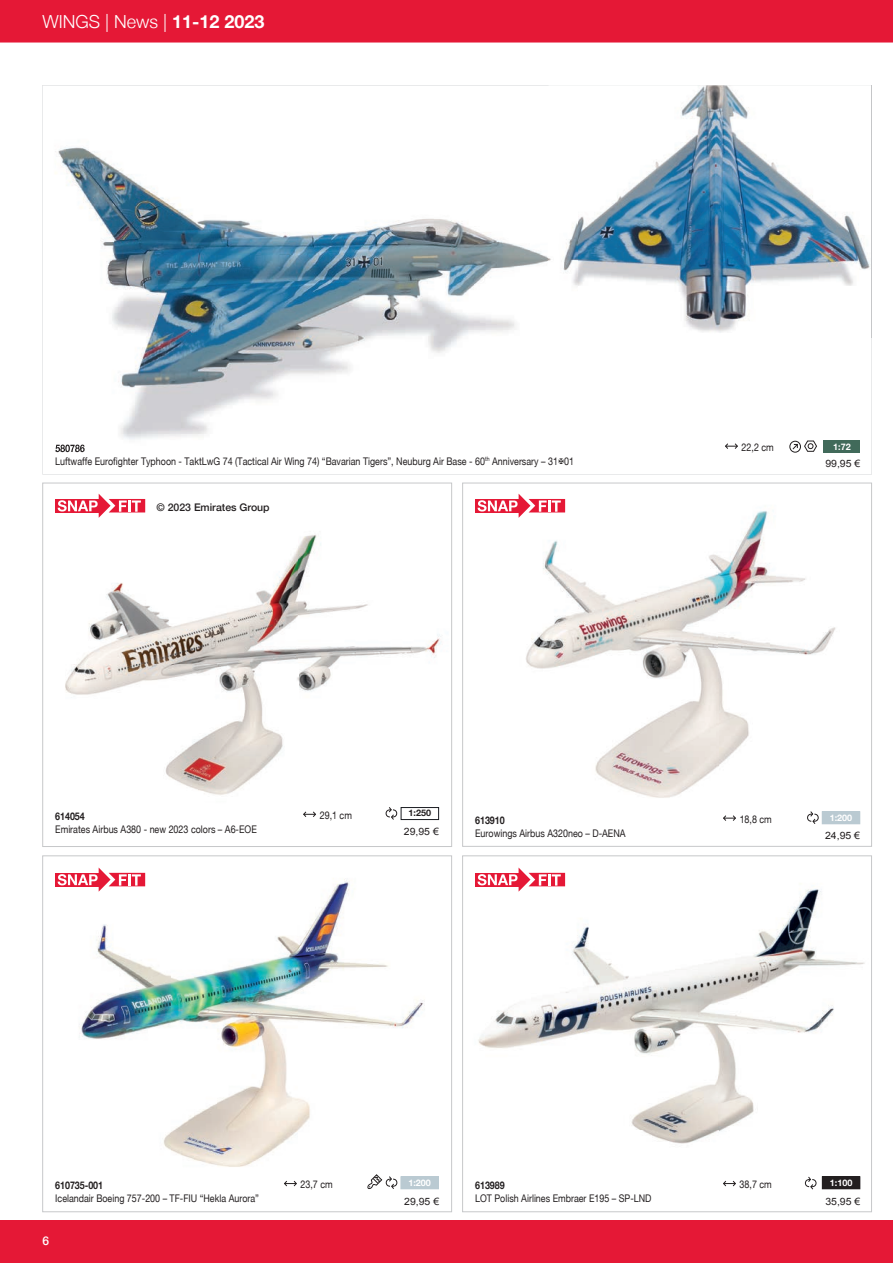
<style>
.page{position:relative;width:893px;height:1263px;background:#fff}
.page>*{position:absolute;margin:0;border:0;box-sizing:border-box;transform-origin:0 0}
.t1{font:300 18px "Helvetica Neue";color:#fff}
.t2{font:500 12px "Helvetica Neue";color:#fff}
.t3{font:10.5px/12.6px "Helvetica Neue";color:#231f20;scale:.85 1}
.t4{font:700 10.5px "Helvetica Neue";letter-spacing:-.005em;color:#231f20;scale:.85 1}
.t5{font:500 10.5px "Helvetica Neue";color:#231f20}
.t6{font:10.05px "Arial";color:#231f20;scale:1.04 1}
.t7{font:700 9px "Helvetica Neue";color:#fff}
.t8{font:700 9px "Helvetica Neue";color:#231f20}
.s1{font-weight:700}
</style>
<div class="page">
<img style="left:55px;top:503px;width:386px;height:318px">
<div style="left:43px;top:483px;width:409px;height:364px;border:1px solid #c7c8ca"></div>
<img style="left:475px;top:493px;width:386px;height:332px">
<div style="left:462px;top:483px;width:410px;height:363px;border:1px solid #c7c8ca"></div>
<img style="left:55px;top:873px;width:384px;height:317px">
<div style="left:42px;top:856px;width:410px;height:356px;border:1px solid #c7c8ca"></div>
<img style="left:475px;top:873px;width:390px;height:312px">
<div style="left:462px;top:856px;width:410px;height:356px;border:1px solid #c7c8ca"></div>
<svg style="left:43px;top:85px;width:829px;height:390px"></svg>
<div style="left:0;top:0;width:893px;height:43px;background:#e51836"></div>
<div style="left:0;top:1220px;width:893px;height:43px;background:#e51836"></div>
<img style="left:871px;top:85px;width:1px;height:252px">
<img style="left:549px;top:85px;width:322px;height:202px">
<img style="left:577px;top:287px;width:294px;height:50px">
<div style="left:55px;top:499px;width:47px;height:13px;background:#e51836"></div>
<svg style="left:58px;top:494px;width:87px;height:24px"></svg>
<svg style="left:303px;top:811px;width:13px;height:7px"></svg>
<svg style="left:723px;top:815px;width:13px;height:7px"></svg>
<svg style="left:725px;top:443px;width:13px;height:7px"></svg>
<svg style="left:804px;top:440px;width:13px;height:12px"></svg>
<div style="left:789px;top:441px;width:12px;height:11px;border:1px solid #231f20;border-radius:50%"></div>
<svg style="left:792px;top:443px;width:6px;height:7px"></svg>
<svg style="left:284px;top:1180px;width:13px;height:7px"></svg>
<svg style="left:723px;top:1180px;width:13px;height:7px"></svg>
<div style="left:822px;top:1177px;width:38px;height:12px;background:#231f20"></div>
<div style="left:822px;top:1176px;width:38px;height:13px;border:1px solid #231f20"></div>
<div style="left:824px;top:440px;width:36px;height:12px;background:#416a5a"></div>
<div style="left:475px;top:499px;width:47px;height:13px;background:#e51836"></div>
<svg style="left:478px;top:494px;width:87px;height:24px"></svg>
<svg style="left:385px;top:806px;width:12px;height:14px"></svg>
<div style="left:401px;top:807px;width:38px;height:13px;border:1px solid #1a1c21"></div>
<div style="left:822px;top:812px;width:38px;height:12px;background:#bacad2"></div>
<div style="left:822px;top:811px;width:38px;height:13px;border:1px solid #bacad2"></div>
<div style="left:401px;top:1177px;width:37px;height:12px;background:#bacad2"></div>
<div style="left:401px;top:1176px;width:38px;height:13px;border:1px solid #bacad2"></div>
<svg style="left:367px;top:1174px;width:31px;height:16px"></svg>
<svg style="left:805px;top:1176px;width:12px;height:14px"></svg>
<div style="left:55px;top:873px;width:47px;height:13px;background:#e51836"></div>
<svg style="left:58px;top:867px;width:87px;height:25px"></svg>
<div style="left:475px;top:873px;width:46px;height:13px;background:#e51836"></div>
<svg style="left:478px;top:867px;width:87px;height:25px"></svg>
<img style="left:44px;top:107px;width:533px;height:343px">
<img style="left:549px;top:107px;width:28px;height:230px">
<img style="left:55px;top:445px;width:30px;height:5px">
<svg style="left:807px;top:810px;width:12px;height:15px"></svg>
<svg style="left:559px;top:458px;width:4px;height:6px"></svg>
<h1 class="t1" style="left:43px;top:7px;width:224px">WINGS | News | <span class="s1">11-12 2023</span></h1>
<p class="t3" style="left:55px;top:442px;width:612px"><span class="s1">580786<br></span>Luftwaffe Eurofighter Typhoon - TaktLwG 74 (Tactical Air Wing 74) “Bavarian Tigers”, Neuburg Air Base - 60<sup>th</sup> Anniversary – 31 01</p>
<p class="t3" style="left:742px;top:440px;width:39px">22,2 cm</p>
<p class="t5" style="left:156px;top:499px;width:115px">© 2023 Emirates Group</p>
<p class="t7" style="left:833px;top:439px;width:19px">1:72</p>
<p class="t6" style="left:825px;top:456px;width:35px">99,95 €</p>
<p class="t4" style="left:55px;top:808px;width:36px">614054</p>
<p class="t3" style="left:55px;top:823px;width:239px">Emirates Airbus A380 - new 2023 colors – A6-EOE</p>
<p class="t3" style="left:320px;top:808px;width:39px">29,1 cm</p>
<p class="t8" style="left:409px;top:806px;width:24px">1:250</p>
<p class="t7" style="left:830px;top:811px;width:24px">1:200</p>
<p class="t3" style="left:740px;top:812px;width:39px">18,8 cm</p>
<p class="t4" style="left:475px;top:812px;width:36px">613910</p>
<p class="t3" style="left:475px;top:826px;width:178px">Eurowings Airbus A320neo – D-AENA</p>
<p class="t6" style="left:404px;top:825px;width:35px">29,95 €</p>
<p class="t6" style="left:825px;top:829px;width:35px">24,95 €</p>
<p class="t4" style="left:55px;top:1177px;width:58px">610735-001</p>
<p class="t3" style="left:55px;top:1192px;width:241px">Icelandair Boeing 757-200 – TF-FIU “Hekla Aurora”</p>
<p class="t2" style="left:43px;top:1231px;width:8px">6</p>
<p class="t7" style="left:408px;top:1175px;width:24px">1:200</p>
<p class="t3" style="left:301px;top:1178px;width:39px">23,7 cm</p>
<p class="t4" style="left:475px;top:1177px;width:36px">613989</p>
<p class="t3" style="left:475px;top:1192px;width:209px">LOT Polish Airlines Embraer E195 – SP-LND</p>
<p class="t6" style="left:404px;top:1194px;width:35px">29,95 €</p>
<p class="t3" style="left:740px;top:1178px;width:39px">38,7 cm</p>
<p class="t7" style="left:830px;top:1175px;width:24px">1:100</p>
<p class="t6" style="left:825px;top:1195px;width:35px">35,95 €</p>
</div>
